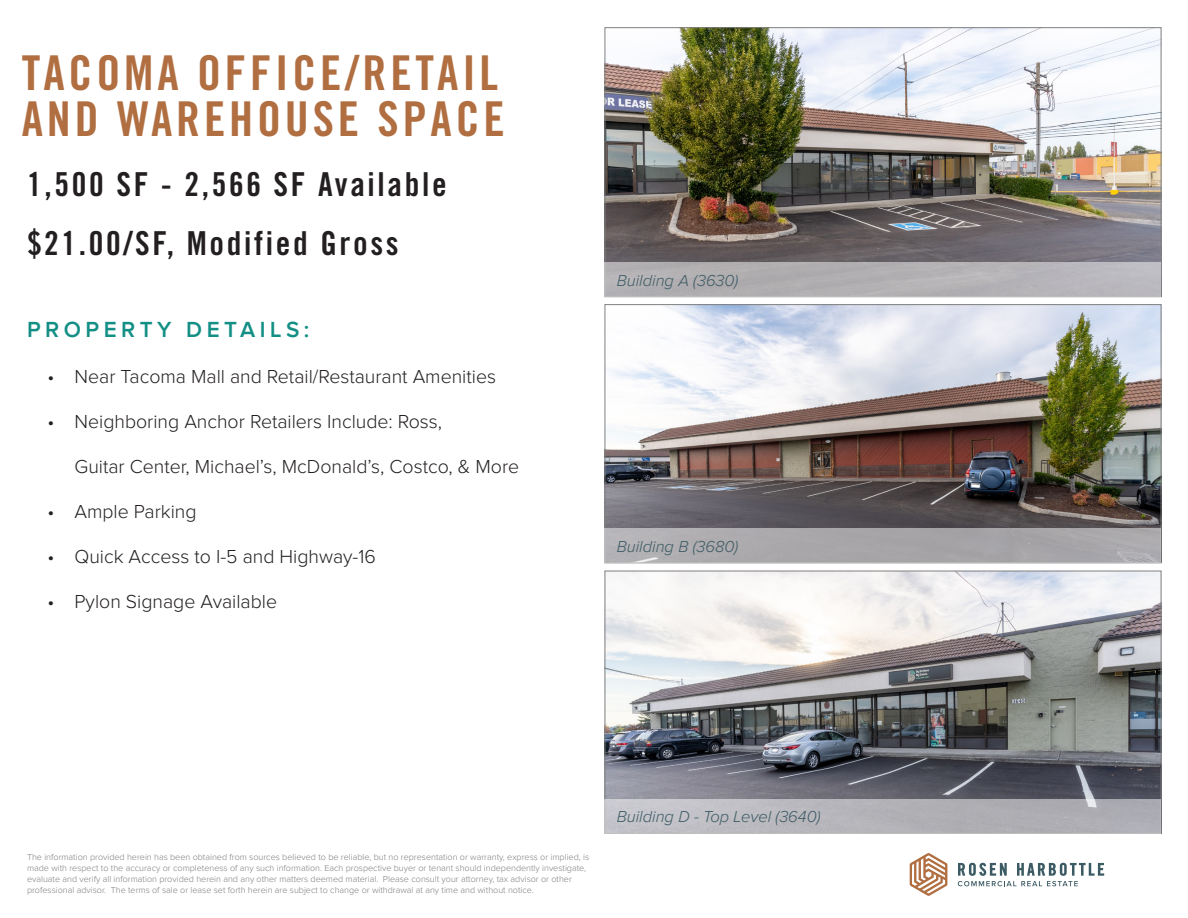
<style>
.page{position:relative;width:1188px;height:918px;background:#fff}
.page>*{position:absolute;margin:0;border:0;box-sizing:border-box;transform-origin:0 0}
.t1{font:48px "Trade Gothic LT Std Bd Cn 20";letter-spacing:.08em;color:#b06e41}
.t2{font:33px "Trade Gothic LT Std Bd Cn 20";letter-spacing:.08em;color:#231f20}
.t3{font:600 22.5px "Proxima Nova";letter-spacing:.2em;color:#148f85}
.t4{font:300 19.5px "Proxima Nova";color:#231f20}
.t5{font:italic 300 16.5px "Proxima Nova";color:#3c5a64}
.t6{font:300 9px/10.8px "Proxima Nova";color:#808080}
</style>
<div class="page">
<svg style="left:958px;top:863px;width:146px;height:23px"></svg>
<svg style="left:910px;top:853px;width:37px;height:43px"></svg>
<img style="left:607px;top:30px;width:552px;height:232px">
<img style="left:607px;top:307px;width:552px;height:221px">
<img style="left:607px;top:573px;width:552px;height:226px">
<div style="left:605px;top:528px;width:556px;height:35px;background:linear-gradient(to right,#b0aeb1,#a5a2a6)"></div>
<div style="left:605px;top:262px;width:556px;height:35px;background:#b3b1b4"></div>
<div style="left:605px;top:799px;width:556px;height:35px;background:linear-gradient(to right,#c5c4c9,#a7a7ad)"></div>
<p class="t1" style="left:22px;top:44px;width:478px">TACOMA OFFICE/RETAIL</p>
<p class="t1" style="left:22px;top:89px;width:485px">AND WAREHOUSE SPACE</p>
<p class="t2" style="left:27px;top:164px;width:421px">1,500 SF - 2,566 SF Available</p>
<p class="t2" style="left:27px;top:223px;width:373px">$21.00/SF, Modified Gross</p>
<p class="t3" style="left:27px;top:317px;width:284px">PROPERTY DETAILS:</p>
<p class="t4" style="left:48px;top:366px;width:450px">• Near Tacoma Mall and Retail/Restaurant Amenities</p>
<p class="t4" style="left:48px;top:411px;width:396px">• Neighboring Anchor Retailers Include: Ross,</p>
<p class="t4" style="left:75px;top:456px;width:446px">Guitar Center, Michael’s, McDonald’s, Costco, &amp; More</p>
<p class="t4" style="left:48px;top:501px;width:151px">• Ample Parking</p>
<p class="t4" style="left:48px;top:546px;width:330px">• Quick Access to I-5 and Highway-16</p>
<p class="t4" style="left:48px;top:591px;width:231px">• Pylon Signage Available</p>
<p class="t5" style="left:617px;top:271px;width:123px">Building A (3630)</p>
<p class="t5" style="left:617px;top:537px;width:123px">Building B (3680)</p>
<p class="t6" style="left:27px;top:852px;width:564px">The information provided herein has been obtained from sources believed to be reliable, but no representation or warranty, express or implied, is made with respect to the accuracy or completeness of any such information. Each prospective buyer or tenant should independently investigate, evaluate and verify all information provided herein and any other matters deemed material. Please consult your attorney, tax advisor or other professional advisor. The terms of sale or lease set forth herein are subject to change or withdrawal at any time and without notice.</p>
<p class="t5" style="left:617px;top:808px;width:205px">Building D - Top Level (3640)</p>
</div>
